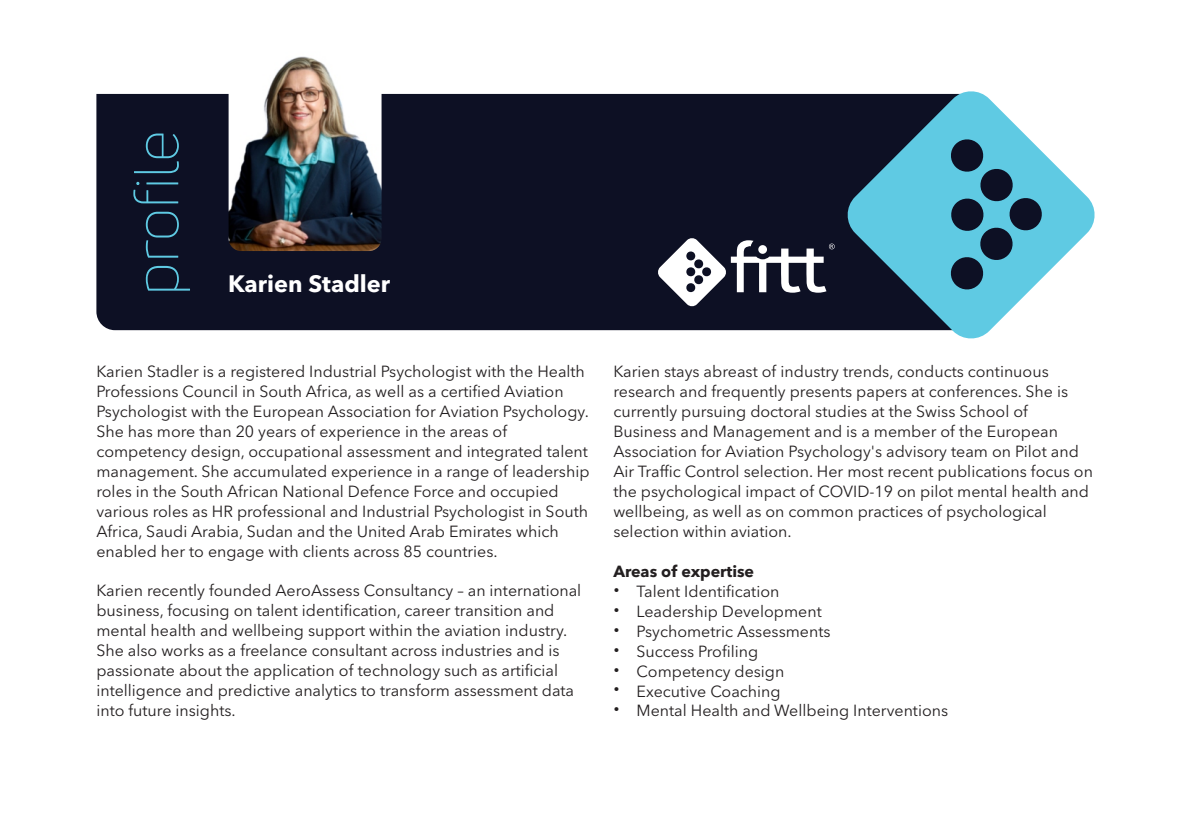
<style>
.page{position:relative;width:1191px;height:840px;background:#fff}
.page>*{position:absolute;margin:0;border:0;box-sizing:border-box;transform-origin:0 0}
.t1{font:300 61.8px "Uni Neue";color:#5fcae3}
.t2{font:700 23.4px "Avenir Next LT Pro";color:#fff}
.t3{font:16px/20px "Avenir Next LT Pro";color:#231f20}
.t4{font:700 16px "Avenir Next LT Pro";color:#231f20}
</style>
<div class="page">
<div style="left:96px;top:94px;width:749px;height:236px;background:#0d1024"></div>
<svg style="left:845px;top:91px;width:250px;height:248px"></svg>
<svg style="left:949px;top:138px;width:94px;height:153px;background:#458ba2"></svg>
<svg style="left:657px;top:237px;width:177px;height:70px"></svg>
<img style="left:229px;top:52px;width:152px;height:199px;border-radius:12px">
<h1 class="t1" style="left:132px;top:295px;width:166px;rotate:-90deg">profile</h1>
<h2 class="t2" style="left:228px;top:274px;width:163px">Karien Stadler</h2>
<p class="t3" style="left:96px;top:363px;width:494px">Karien Stadler is a registered Industrial Psychologist with the Health Professions Council in South Africa, as well as a certified Aviation Psychologist with the European Association for Aviation Psychology.<br>She has more than 20 years of experience in the areas of competency design, occupational assessment and integrated talent management. She accumulated experience in a range of leadership roles in the South African National Defence Force and occupied various roles as HR professional and Industrial Psychologist in South Africa, Saudi Arabia, Sudan and the United Arab Emirates which enabled her to engage with clients across 85 countries.</p>
<p class="t3" style="left:96px;top:582px;width:486px">Karien recently founded AeroAssess Consultancy – an international business, focusing on talent identification, career transition and mental health and wellbeing support within the aviation industry.<br>She also works as a freelance consultant across industries and is passionate about the application of technology such as artificial intelligence and predictive analytics to transform assessment data into future insights.</p>
<p class="t3" style="left:613px;top:363px;width:481px">Karien stays abreast of industry trends, conducts continuous research and frequently presents papers at conferences. She is currently pursuing doctoral studies at the Swiss School of Business and Management and is a member of the European Association for Aviation Psychology's advisory team on Pilot and Air Traffic Control selection. Her most recent publications focus on the psychological impact of COVID-19 on pilot mental health and wellbeing, as well as on common practices of psychological selection within aviation.</p>
<p class="t4" style="left:613px;top:564px;width:142px">Areas of expertise</p>
<p class="t3" style="left:636px;top:582px;width:144px">Talent Identification</p>
<p class="t3" style="left:636px;top:602px;width:187px">Leadership Development</p>
<p class="t3" style="left:636px;top:622px;width:195px">Psychometric Assessments</p>
<p class="t3" style="left:636px;top:642px;width:123px">Success Profiling</p>
<p class="t3" style="left:636px;top:662px;width:149px">Competency design</p>
<p class="t3" style="left:636px;top:702px;width:313px">Mental Health and Wellbeing Interventions</p>
<p class="t3" style="left:636px;top:682px;width:145px">Executive Coaching</p>
</div>
